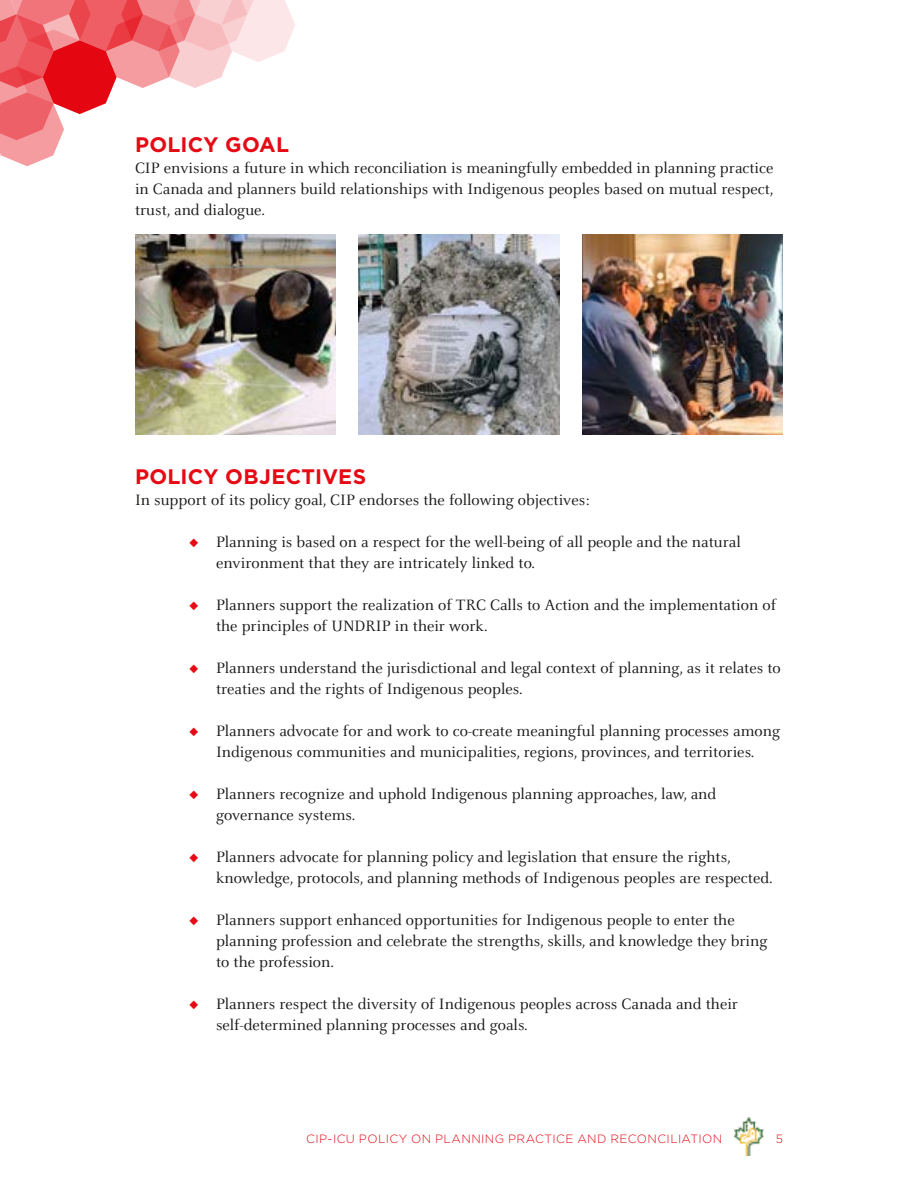
<style>
.page{position:relative;width:918px;height:1188px;background:#fff}
.page>*{position:absolute;margin:0;border:0;box-sizing:border-box;transform-origin:0 0}
.t1{font:700 21px "Gotham";letter-spacing:.01em;color:#e50a14}
.t2{font:16.5px/21px "Celeste OT";color:#191817}
.t3{font:300 12px "Gotham";letter-spacing:.035em;color:#e50a14}
.s1{color:#e50a14}
</style>
<div class="page">
<img style="left:735px;top:1118px;width:29px;height:37px">
<svg style="left:0;top:0;width:295px;height:166px"></svg>
<img style="left:135px;top:234px;width:200px;height:201px">
<img style="left:359px;top:234px;width:200px;height:201px">
<img style="left:583px;top:234px;width:200px;height:201px">
<p class="t1" style="left:135px;top:130px;width:155px">POLICY GOAL</p>
<p class="t2" style="left:135px;top:157px;width:640px;text-align:justify">CIP envisions a future in which reconciliation is meaningfully embedded in planning practice in Canada and planners build relationships with Indigenous peoples based on mutual respect, trust, and dialogue.</p>
<p class="t1" style="left:135px;top:462px;width:233px">POLICY OBJECTIVES</p>
<p class="t2" style="left:135px;top:489px;width:456px">In support of its policy goal, CIP endorses the following objectives:</p>
<p class="t2" style="left:216px;top:531px;width:526px;text-indent:-27px"><span class="s1">◆</span> Planning is based on a respect for the well-being of all people and the natural environment that they are intricately linked to.</p>
<p class="t2" style="left:216px;top:594px;width:562px;text-indent:-27px"><span class="s1">◆</span> Planners support the realization of TRC Calls to Action and the implementation of the principles of UNDRIP in their work.</p>
<p class="t2" style="left:216px;top:657px;width:566px;text-indent:-27px"><span class="s1">◆</span> Planners understand the jurisdictional and legal context of planning, as it relates to treaties and the rights of Indigenous peoples.</p>
<p class="t2" style="left:189px;top:720px;width:593px;text-align:center"><span class="s1">◆</span> Planners advocate for and work to co-create meaningful planning processes among<br>Indigenous communities and municipalities, regions, provinces, and territories.</p>
<p class="t2" style="left:216px;top:783px;width:502px;text-indent:-27px"><span class="s1">◆</span> Planners recognize and uphold Indigenous planning approaches, law, and governance systems.</p>
<p class="t2" style="left:216px;top:846px;width:558px;text-indent:-27px"><span class="s1">◆</span> Planners advocate for planning policy and legislation that ensure the rights, knowledge, protocols, and planning methods of Indigenous peoples are respected.</p>
<p class="t2" style="left:216px;top:909px;width:553px;text-indent:-27px"><span class="s1">◆</span> Planners support enhanced opportunities for Indigenous people to enter the planning profession and celebrate the strengths, skills, and knowledge they bring to the profession.</p>
<p class="t2" style="left:216px;top:993px;width:524px;text-indent:-27px"><span class="s1">◆</span> Planners respect the diversity of Indigenous peoples across Canada and their self-determined planning processes and goals.</p>
<p class="t3" style="left:306px;top:1131px;width:418px">CIP-ICU POLICY ON PLANNING PRACTICE AND RECONCILIATION</p>
<p class="t3" style="left:776px;top:1131px;width:9px">5</p>
</div>
